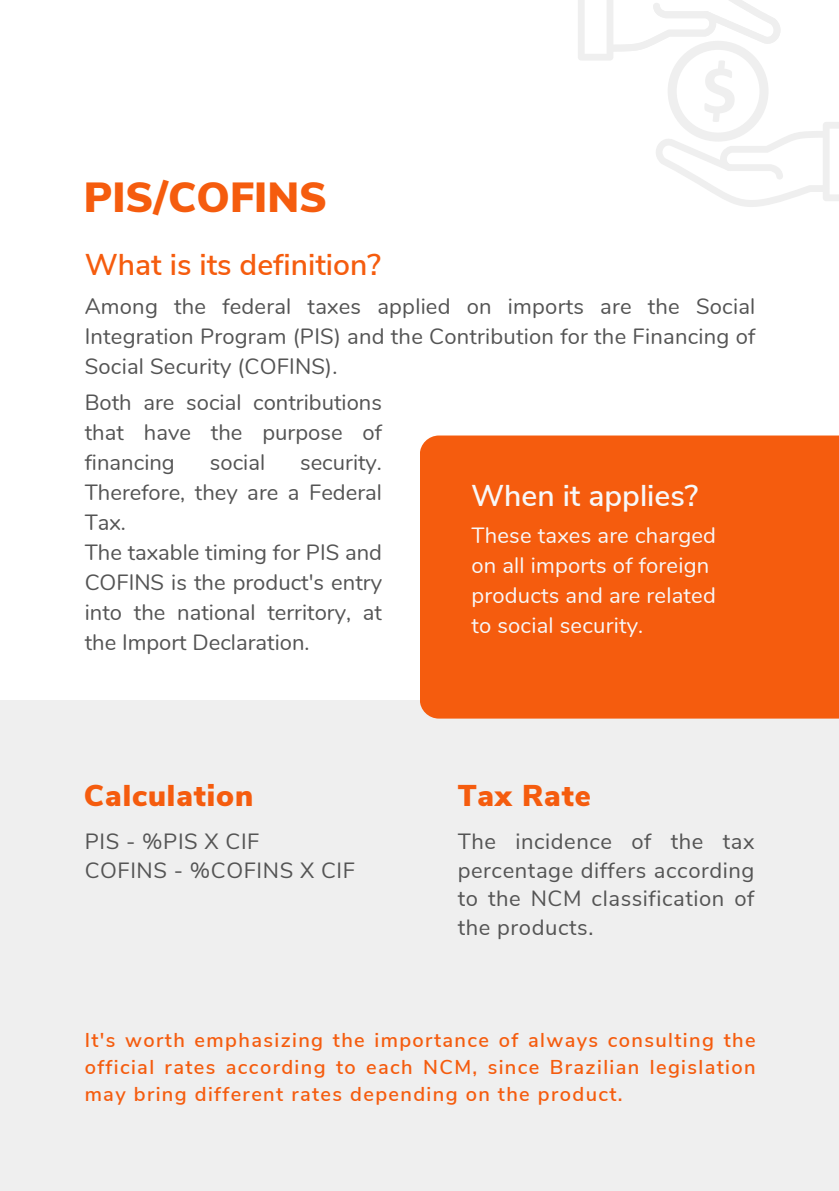
<style>
.page{position:relative;width:839px;height:1191px;background:#fff}
.page>*{position:absolute;margin:0;border:0;box-sizing:border-box;transform-origin:0 0}
.t1{font:900 42px "Nunito Sans";color:#f55c0e}
.t2{font:600 30px "Nunito Sans";color:#f55c0e}
.t3{font:900 30px "Nunito Sans";letter-spacing:.03em;color:#f55c0e}
.t4{font:600 30px "Nunito Sans";color:#f8f8f8}
.t5{font:22px/30px "Nunito";color:#545454;text-align:justify}
.t6{font:22px/28.4px "Nunito Sans";letter-spacing:.025em;color:#545454;text-align:justify}
.t7{font:22px/30px "Nunito";letter-spacing:.01em;color:#f8f8f8}
.t8{font:600 20px/27px "Nunito Sans";letter-spacing:.07em;color:#f55c0e;text-align:justify}
</style>
<div class="page">
<div style="left:0;top:700px;width:838px;height:491px;background:#efefef"></div>
<svg style="left:578px;top:0;width:260px;height:207px"></svg>
<div style="left:420px;top:436px;width:418px;height:283px;background:#f55c0e"></div>
<p class="t1" style="left:84px;top:169px;width:245px">PIS/COFINS</p>
<p class="t2" style="left:85px;top:245px;width:298px">What is its definition?</p>
<p class="t5" style="left:85px;top:292px;width:672px">Among the federal taxes applied on imports are the Social Integration Program (PIS) and the Contribution for the Financing of Social Security (COFINS).</p>
<h2 class="t5" style="left:85px;top:388px;width:299px">Both are social contributions that have the purpose of financing</h2>
<h2 class="t5" style="left:210px;top:448px;width:57px">social</h2>
<h2 class="t5" style="left:85px;top:448px;width:299px;text-indent:215px">security.<br>Therefore, they are a Federal Tax.</h2>
<p class="t5" style="left:85px;top:538px;width:299px">The taxable timing for PIS and COFINS is the product's entry into the national territory, at the Import Declaration.</p>
<h2 class="t3" style="left:84px;top:775px;width:171px">Calculation</h2>
<h2 class="t6" style="left:85px;top:828px;width:176px">PIS - %PIS X CIF</h2>
<p class="t6" style="left:85px;top:856px;width:272px">COFINS - %COFINS X CIF</p>
<p class="t4" style="left:471px;top:476px;width:229px">When it applies?</p>
<h1 class="t7" style="left:471px;top:521px;width:246px">These taxes are charged on all imports of foreign products and are related to social security.</h1>
<p class="t3" style="left:457px;top:775px;width:135px">Tax Rate</p>
<h3 class="t6" style="left:457px;top:828px;width:298px">The incidence of the tax percentage differs according to the NCM classification of the products.</h3>
<h2 class="t8" style="left:85px;top:1027px;width:672px">It's worth emphasizing the importance of always consulting the official rates according to each NCM, since Brazilian legislation may bring different rates depending on the product.</h2>
</div>
